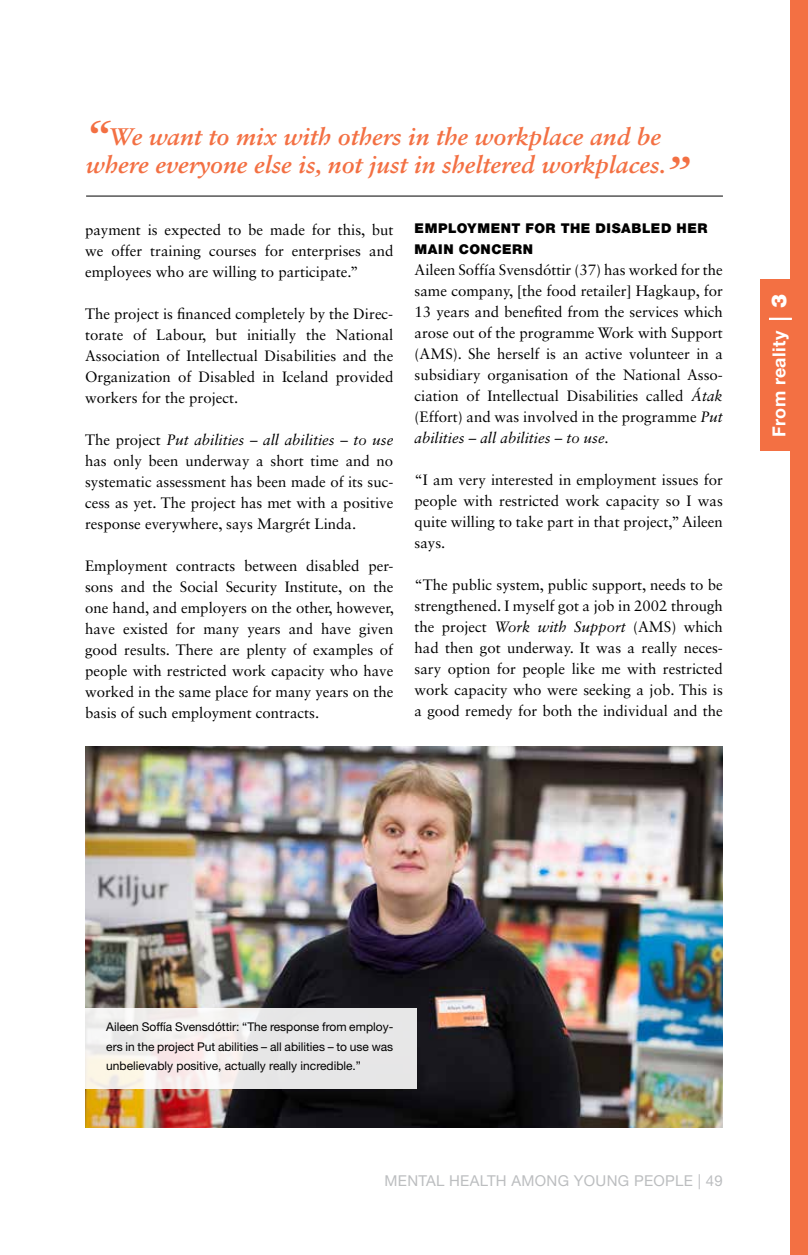
<style>
.page{position:relative;width:808px;height:1255px;background:#fff}
.page>*{position:absolute;margin:0;border:0;box-sizing:border-box;transform-origin:0 0}
.t1{font:italic 700 24px/28.5px "Sabon LT Std";color:#f37043}
.t2{font:900 21px "Helvetica Neue LT Std";color:#fff}
.t3{font:700 18px "Helvetica Neue LT Std";letter-spacing:.02em;color:#fff}
.t4{font:15px/21px "Sabon LT Std";color:#000;text-align:justify}
.t5{font:15px "Helvetica Neue LT Std";letter-spacing:.02em;color:#bcbec0}
.t6{font:900 13.5px/21px "Helvetica Neue LT Std";letter-spacing:.04em;color:#000}
.t7{font:12px/19.5px "Helvetica Neue LT Std";color:#000;text-align:justify}
.s1{font-size:45px}
.s2{font-style:italic}
</style>
<div class="page">
<img style="left:85px;top:746px;width:638px;height:381px">
<svg style="left:85px;top:1008px;width:331px;height:80px;fill:#e8e7e8"></svg>
<hr style="left:86px;top:196px;width:637px;height:1px;background:#000">
<div style="left:791px;top:0;width:17px;height:1254px;background:#f37043"></div>
<div style="left:760px;top:279px;width:48px;height:172px;background:#f37043"></div>
<div style="left:769px;top:318px;width:23px;height:2px;border:1px solid #fff"></div>
<h1 class="t1" style="left:86px;top:122px;width:605px"><span class="s1">“</span>We want to mix with others in the workplace and be where everyone else is, not just in sheltered workplaces.<span class="s1">”</span></h1>
<p class="t4" style="left:85px;top:219px;width:310px">payment is expected to be made for this, but we offer training courses for enterprises and employees who are willing to participate.”</p>
<p class="t4" style="left:85px;top:303px;width:310px">The project is financed completely by the Direc&shy;torate of Labour, but initially the National Association of Intellectual Disabilities and the Organization of Disabled in Iceland provided workers for the project.</p>
<p class="t4" style="left:85px;top:429px;width:310px">The project <span class="s2">Put abilities – all abilities</span> – <span class="s2">to use </span>has only been underway a short time and no systematic assessment has been made of its suc&shy;cess as yet. The project has met with a positive response everywhere, says Margrét Linda.</p>
<p class="t4" style="left:85px;top:555px;width:310px">Employment contracts between disabled per&shy;sons and the Social Security Institute, on the one hand, and employers on the other, however, have existed for many years and have given good results. There are plenty of examples of people with restricted work capacity who have worked in the same place for many years on the basis of such employment contracts.</p>
<p class="t6" style="left:415px;top:217px;width:294px;text-indent:33px">LOYMENT FOR THE DISABLED HER<br>MAIN CONCERN</p>
<p class="t4" style="left:415px;top:259px;width:310px">Aileen Soffía Svensdóttir (37) has worked for the same company, [the food retailer] Hagkaup, for 13 years and benefited from the services which arose out of the programme Work with Support (AMS). She herself is an active volunteer in a subsidiary organisation of the National Asso&shy;ciation of Intellectual Disabilities called <span class="s2">Átak </span>(Effort) and was involved in the programme <span class="s2">Put abilities – all abilities – to use.</span></p>
<p class="t4" style="left:415px;top:469px;width:310px">“I am very interested in employment issues for people with restricted work capacity so I was quite willing to take part in that project,” Aileen says.</p>
<p class="t4" style="left:415px;top:574px;width:310px">“The public system, public support, needs to be strengthened. I myself got a job in 2002 through the project <span class="s2">Work with Support</span> (AMS) which had then got underway. It was a really neces&shy;sary option for people like me with restricted work capacity who were seeking a job. This is a good remedy for both the individual and the</p>
<p class="t6" style="left:415px;top:217px;width:12px">EMP</p>
<h2 class="t2" style="left:766px;top:308px;width:16px;rotate:-90deg">3</h2>
<p class="t3" style="left:768px;top:437px;width:108px;rotate:-90deg">From reality</p>
<p class="t7" style="left:106px;top:1017px;width:288px">Aileen Soffía Svensdóttir: “The response from employ&shy;ers in the project Put abilities – all abilities – to use was unbelievably positive, actually really incredible.”</p>
<p class="t5" style="left:384px;top:1171px;width:340px">MENTAL HEALTH AMONG YOUNG PEOPLE | 49</p>
</div>
